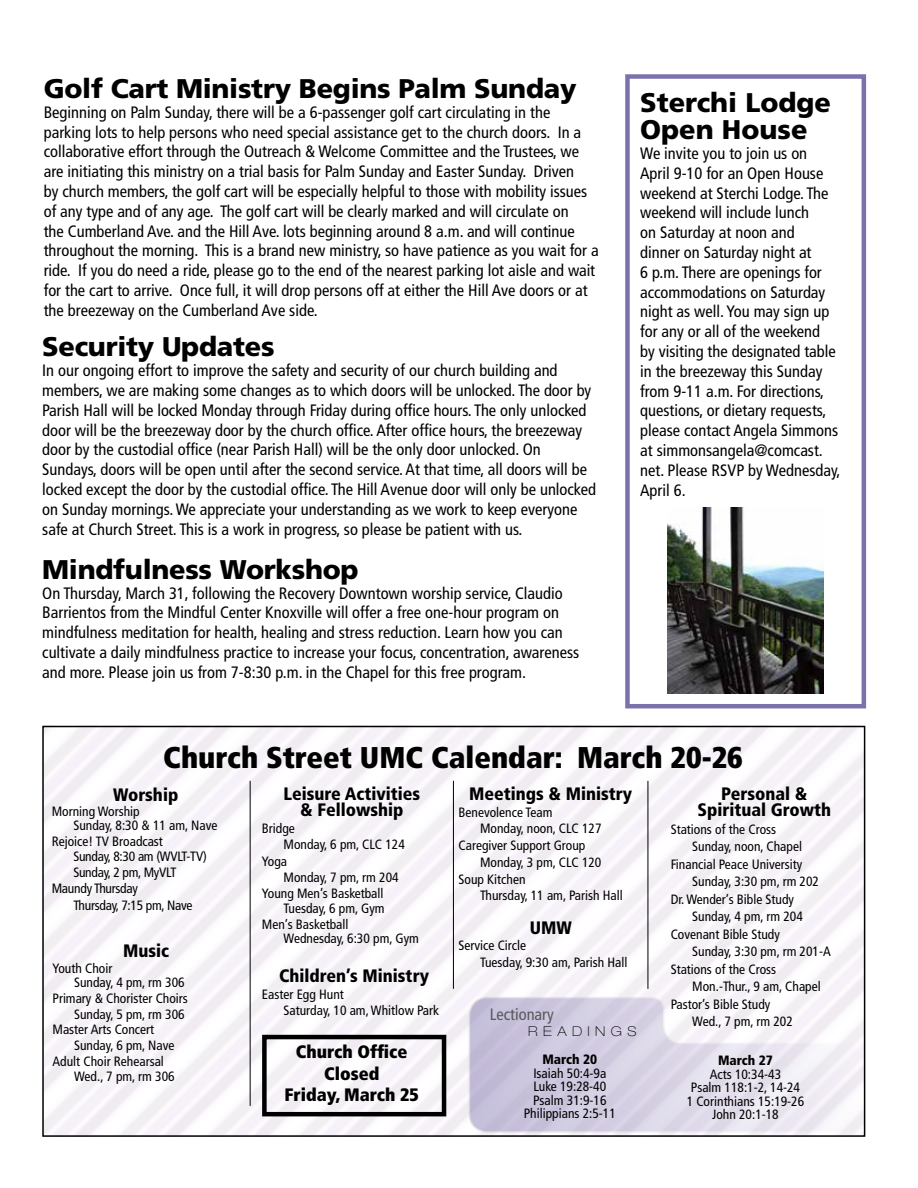
<style>
.page{position:relative;width:918px;height:1188px;background:#fff}
.page>*{position:absolute;margin:0;border:0;box-sizing:border-box;transform-origin:0 0}
.t1{font:900 condensed 30px "Frutiger";color:#000}
.t2{font:900 27px/27px "Frutiger";letter-spacing:-.01em;color:#000}
.t3{font:900 condensed 18px/16.5px "Frutiger";color:#000;text-align:center}
.t4{font:900 condensed 18px/21.6px "Frutiger";color:#000;text-align:center}
.t5{font:condensed 16.5px/19.8px "Frutiger";color:#000}
.t6{font:condensed 16.5px "Frutiger";color:#58595b}
.t7{font:condensed 13.5px/13.5px "Frutiger";color:#000}
.t8{font:condensed 13.5px/16.4px "Frutiger";letter-spacing:-.02em;color:#000}
.t9{font:900 condensed 13.5px "Frutiger";color:#000}
.t10{font:100 expanded 13.5px "Helvetica Neue LT Pro";letter-spacing:.4em;color:#000}
</style>
<div class="page">
<img style="left:45px;top:729px;width:817px;height:405px">
<svg style="left:468px;top:996px;width:398px;height:137px"></svg>
<div style="left:42px;top:726px;width:823px;height:411px;border:2px solid #000"></div>
<hr style="left:250px;top:781px;width:1px;height:325px;background:#000">
<hr style="left:453px;top:781px;width:1px;height:208px;background:#000">
<hr style="left:648px;top:781px;width:1px;height:208px;background:#000">
<div style="left:625px;top:74px;width:241px;height:634px;border:4px solid #7d71ac"></div>
<img style="left:668px;top:508px;width:155px;height:185px">
<div style="left:262px;top:1035px;width:184px;height:81px;border:4px solid #000"></div>
<h2 class="t2" style="left:44px;top:75px;width:534px">Golf Cart Ministry Begins Palm Sunday</h2>
<p class="t5" style="left:44px;top:102px;width:556px">Beginning on Palm Sunday, there will be a 6-passenger golf cart circulating in the parking lots to help persons who need special assistance get to the church doors. In a collaborative effort through the Outreach &amp; Welcome Committee and the Trustees, we are initiating this ministry on a trial basis for Palm Sunday and Easter Sunday. Driven<br>by church members, the golf cart will be especially helpful to those with mobility issues of any type and of any age. The golf cart will be clearly marked and will circulate on<br>the Cumberland Ave. and the Hill Ave. lots beginning around 8 a.m. and will continue throughout the morning. This is a brand new ministry, so have patience as you wait for a ride. If you do need a ride, please go to the end of the nearest parking lot aisle and wait for the cart to arrive. Once full, it will drop persons off at either the Hill Ave doors or at the breezeway on the Cumberland Ave side.</p>
<h2 class="t2" style="left:42px;top:333px;width:234px">Security Updates</h2>
<p class="t5" style="left:42px;top:361px;width:555px">In our ongoing effort to improve the safety and security of our church building and members, we are making some changes as to which doors will be unlocked. The door by Parish Hall will be locked Monday through Friday during office hours. The only unlocked door will be the breezeway door by the church office. After office hours, the breezeway door by the custodial office (near Parish Hall) will be the only door unlocked. On Sundays, doors will be open until after the second service. At that time, all doors will be locked except the door by the custodial office. The Hill Avenue door will only be unlocked on Sunday mornings. We appreciate your understanding as we work to keep everyone safe at Church Street. This is a work in progress, so please be patient with us.</p>
<h2 class="t2" style="left:42px;top:556px;width:318px">Mindfulness Workshop</h2>
<p class="t5" style="left:42px;top:583px;width:538px">On Thursday, March 31, following the Recovery Downtown worship service, Claudio Barrientos from the Mindful Center Knoxville will offer a free one-hour program on mindfulness meditation for health, healing and stress reduction. Learn how you can cultivate a daily mindfulness practice to increase your focus, concentration, awareness and more. Please join us from 7-8:30 p.m. in the Chapel for this free program.</p>
<h2 class="t2" style="left:640px;top:89px;width:192px">Sterchi Lodge<br>Open House</h2>
<p class="t5" style="left:640px;top:143px;width:202px">We invite you to join us on<br>April 9-10 for an Open House weekend at Sterchi Lodge. The weekend will include lunch<br>on Saturday at noon and<br>dinner on Saturday night at<br>6 p.m. There are openings for accommodations on Saturday night as well. You may sign up for any or all of the weekend<br>by visiting the designated table in the breezeway this Sunday from 9-11 a.m. For directions, questions, or dietary requests, please contact Angela Simmons at simmonsangela@comcast. net. Please RSVP by Wednesday,<br>April 6.</p>
<h1 class="t1" style="left:163px;top:739px;width:581px">Church Street UMC Calendar: March 20-26</h1>
<p class="t3" style="left:113px;top:787px;width:67px">Worship</p>
<p class="t7" style="left:73px;top:804px;width:146px;line-height:14.2px;text-indent:-22px">Morning Worship<br>Sunday, 8:30 &amp; 11 am, Nave</p>
<p class="t7" style="left:73px;top:835px;width:135px;line-height:14.2px;text-indent:-22px">Rejoice! TV Broadcast<br>Sunday, 8:30 am (WVLT-TV)</p>
<p class="t8" style="left:52px;top:864px;width:126px;text-indent:22px">Sunday, 2 pm, MyVLT<br>Maundy Thursday</p>
<p class="t8" style="left:73px;top:897px;width:121px">Thursday, 7:15 pm, Nave</p>
<p class="t3" style="left:123px;top:942px;width:48px">Music</p>
<p class="t7" style="left:74px;top:961px;width:112px;line-height:14.2px;text-indent:-22px">Youth Choir<br>Sunday, 4 pm, rm 306</p>
<p class="t7" style="left:53px;top:992px;width:137px">Primary &amp; Chorister Choirs</p>
<p class="t7" style="left:74px;top:1007px;width:112px">Sunday, 5 pm, rm 306</p>
<p class="t7" style="left:53px;top:1023px;width:103px">Master Arts Concert</p>
<p class="t7" style="left:74px;top:1039px;width:102px">Sunday, 6 pm, Nave</p>
<p class="t7" style="left:53px;top:1054px;width:113px">Adult Choir Rehearsal</p>
<p class="t7" style="left:74px;top:1070px;width:102px">Wed., 7 pm, rm 306</p>
<p class="t3" style="left:283px;top:785px;width:138px">Leisure Activities &amp; Fellowship</p>
<p class="t7" style="left:262px;top:821px;width:34px">Bridge</p>
<p class="t7" style="left:284px;top:838px;width:123px">Monday, 6 pm, CLC 124</p>
<p class="t7" style="left:262px;top:854px;width:27px">Yoga</p>
<p class="t7" style="left:284px;top:871px;width:117px">Monday, 7 pm, rm 204</p>
<p class="t7" style="left:262px;top:887px;width:123px">Young Men’s Basketball</p>
<p class="t7" style="left:262px;top:900px;width:124px;line-height:16.4px;text-indent:22px">Tuesday, 6 pm, Gym<br>Men’s Basketball</p>
<p class="t7" style="left:284px;top:932px;width:137px">Wednesday, 6:30 pm, Gym</p>
<p class="t3" style="left:279px;top:967px;width:151px">Children’s Ministry</p>
<p class="t7" style="left:284px;top:986px;width:157px;line-height:16.8px;text-indent:-22px">Easter Egg Hunt<br>Saturday, 10 am, Whitlow Park</p>
<p class="t4" style="left:285px;top:1041px;width:136px">Church Office<br>Closed<br>Friday, March 25</p>
<p class="t3" style="left:469px;top:785px;width:165px">Meetings &amp; Ministry</p>
<p class="t7" style="left:459px;top:805px;width:95px">Benevolence Team</p>
<p class="t7" style="left:480px;top:822px;width:123px">Monday, noon, CLC 127</p>
<p class="t7" style="left:459px;top:839px;width:128px">Caregiver Support Group</p>
<p class="t7" style="left:480px;top:856px;width:123px">Monday, 3 pm, CLC 120</p>
<p class="t7" style="left:459px;top:872px;width:69px">Soup Kitchen</p>
<p class="t7" style="left:480px;top:889px;width:144px">Thursday, 11 am, Parish Hall</p>
<p class="t3" style="left:530px;top:919px;width:44px">UMW</p>
<p class="t7" style="left:480px;top:937px;width:149px;line-height:16.8px;text-indent:-22px">Service Circle<br>Tuesday, 9:30 am, Parish Hall</p>
<p class="t6" style="left:490px;top:1004px;width:66px">Lectionary</p>
<p class="t10" style="left:528px;top:1023px;width:110px">READINGS</p>
<p class="t9" style="left:542px;top:1051px;width:56px">March 20</p>
<p class="t7" style="left:524px;top:1066px;width:94px;text-align:center">Isaiah 50:4-9a<br>Luke 19:28-40<br>Psalm 31:9-16<br>Philippians 2:5-11</p>
<p class="t3" style="left:698px;top:785px;width:135px">Personal &amp;<br>Spiritual Growth</p>
<p class="t7" style="left:671px;top:823px;width:107px">Stations of the Cross</p>
<p class="t7" style="left:692px;top:840px;width:111px">Sunday, noon, Chapel</p>
<p class="t7" style="left:671px;top:858px;width:133px">Financial Peace University</p>
<p class="t7" style="left:692px;top:875px;width:128px">Sunday, 3:30 pm, rm 202</p>
<p class="t7" style="left:671px;top:893px;width:125px">Dr. Wender’s Bible Study</p>
<p class="t7" style="left:692px;top:910px;width:112px">Sunday, 4 pm, rm 204</p>
<p class="t7" style="left:671px;top:928px;width:111px">Covenant Bible Study</p>
<p class="t7" style="left:692px;top:945px;width:140px">Sunday, 3:30 pm, rm 201-A</p>
<p class="t7" style="left:671px;top:963px;width:107px">Stations of the Cross</p>
<p class="t7" style="left:692px;top:980px;width:130px">Mon.-Thur., 9 am, Chapel</p>
<p class="t7" style="left:671px;top:998px;width:101px">Pastor’s Bible Study</p>
<p class="t7" style="left:692px;top:1015px;width:102px">Wed., 7 pm, rm 202</p>
<p class="t9" style="left:718px;top:1053px;width:56px">March 27</p>
<p class="t7" style="left:687px;top:1068px;width:119px;text-align:center">Acts 10:34-43<br>Psalm 118:1-2, 14-24<br>1 Corinthians 15:19-26<br>John 20:1-18</p>
</div>
